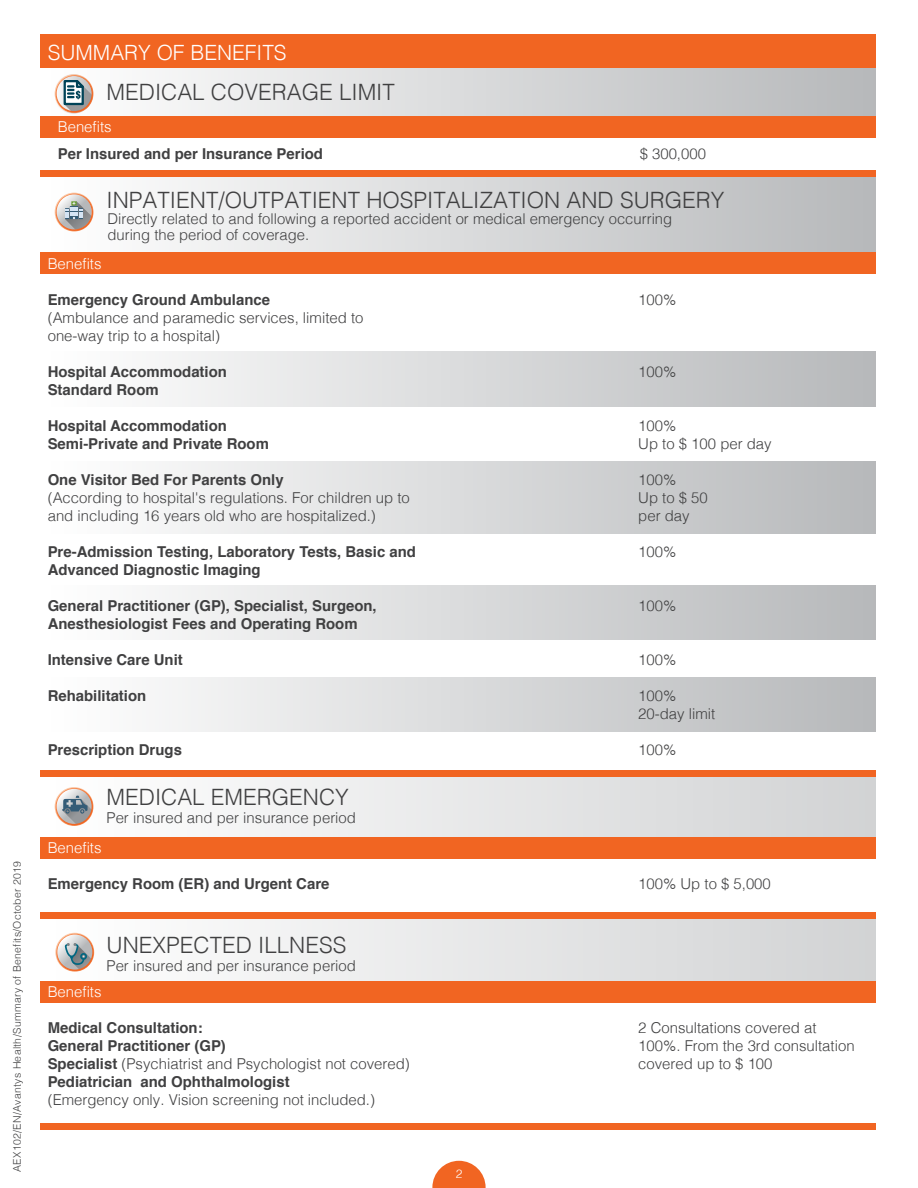
<style>
.page{position:relative;width:918px;height:1188px;background:#fff}
.page>*{position:absolute;margin:0;border:0;box-sizing:border-box;transform-origin:0 0}
.t1{font:300 22.5px "Helvetica";color:#404041}
.t2{font:300 21px "Helvetica";color:#fff}
.t3{font:700 15px/18px "Helvetica";color:#404041}
.t4{font:300 15px/18px "Helvetica";color:#404041}
.t5{font:300 15px "Helvetica";color:#fff}
.t6{font:300 14.85px/16.2px "Helvetica";color:#404041}
.t7{font:300 12px "Helvetica";color:#fff}
.t8{font:300 10.5px "Helvetica";letter-spacing:.03em;color:#404041}
.s1{font-weight:300}
</style>
<div class="page">
<div style="left:40px;top:916px;width:836px;height:66px;background:linear-gradient(to right,#fff,#d2d3d4)"></div>
<svg style="left:55px;top:933px;width:39px;height:39px"></svg>
<div style="left:40px;top:777px;width:836px;height:63px;background:linear-gradient(to right,#fff,#d2d3d4)"></div>
<div style="left:40px;top:837px;width:836px;height:22px;background:#f16522"></div>
<svg style="left:55px;top:787px;width:39px;height:39px"></svg>
<svg style="left:432px;top:1161px;width:54px;height:27px"></svg>
<div style="left:40px;top:35px;width:836px;height:35px;background:#f16522"></div>
<div style="left:40px;top:69px;width:836px;height:48px;background:linear-gradient(to right,#fff,#b7b8bb)"></div>
<div style="left:40px;top:176px;width:836px;height:77px;background:linear-gradient(to right,#fff,#b7b9bb)"></div>
<div style="left:40px;top:116px;width:836px;height:22px;background:#f16522"></div>
<div style="left:40px;top:351px;width:836px;height:56px;background:linear-gradient(to right,#fff,#b7b8bb)"></div>
<div style="left:40px;top:461px;width:836px;height:73px;background:linear-gradient(to right,#fff,#b7b8bb)"></div>
<div style="left:40px;top:585px;width:836px;height:55px;background:linear-gradient(to right,#fff,#b7b8bb)"></div>
<div style="left:40px;top:678px;width:836px;height:54px;background:linear-gradient(to right,#fff,#b7b8bb)"></div>
<div style="left:40px;top:252px;width:836px;height:22px;background:#f16522"></div>
<div style="left:40px;top:770px;width:836px;height:7px;background:#f16522"></div>
<div style="left:40px;top:1123px;width:836px;height:7px;background:#f16522"></div>
<div style="left:40px;top:912px;width:836px;height:7px;background:#f16522"></div>
<div style="left:40px;top:170px;width:836px;height:6px;background:#f16522"></div>
<svg style="left:55px;top:193px;width:39px;height:39px"></svg>
<svg style="left:54px;top:74px;width:39px;height:40px"></svg>
<svg style="left:55px;top:74px;width:39px;height:39px"></svg>
<div style="left:40px;top:981px;width:836px;height:21px;background:#f16522"></div>
<p class="t8" style="left:8px;top:1172px;width:313px;rotate:-90deg">AEX102/EN/Avantys Health/Summary of Benefits/October 2019</p>
<h2 class="t2" style="left:48px;top:34px;width:241px">SUMMARY OF BENEFITS</h2>
<h1 class="t1" style="left:107px;top:73px;width:290px">MEDICAL COVERAGE LIMIT</h1>
<p class="t5" style="left:58px;top:114px;width:55px">Benefits</p>
<p class="t3" style="left:58px;top:145px;width:267px">Per Insured and per Insurance Period</p>
<p class="t4" style="left:640px;top:144px;width:68px">$ 300,000</p>
<h1 class="t1" style="left:107px;top:181px;width:619px">INPATIENT/OUTPATIENT HOSPITALIZATION AND SURGERY</h1>
<p class="t6" style="left:107px;top:210px;width:566px">Directly related to and following a reported accident or medical emergency occurring during the period of coverage.</p>
<p class="t5" style="left:48px;top:251px;width:55px">Benefits</p>
<p class="t3" style="left:48px;top:291px;width:224px">Emergency Ground Ambulance</p>
<p class="t4" style="left:48px;top:307px;width:317px">(Ambulance and paramedic services, limited to one-way trip to a hospital)</p>
<p class="t3" style="left:48px;top:363px;width:181px">Hospital Accommodation<br>Standard Room</p>
<p class="t3" style="left:48px;top:417px;width:223px">Hospital Accommodation<br>Semi-Private and Private Room</p>
<p class="t3" style="left:48px;top:471px;width:237px">One Visitor Bed For Parents Only</p>
<p class="t4" style="left:48px;top:487px;width:364px">(According to hospital's regulations. For children up to and including 16 years old who are hospitalized.)</p>
<p class="t3" style="left:48px;top:543px;width:370px">Pre-Admission Testing, Laboratory Tests, Basic and<br>Advanced Diagnostic Imaging</p>
<p class="t3" style="left:48px;top:597px;width:331px">General Practitioner (GP), Specialist, Surgeon,<br>Anesthesiologist Fees and Operating Room</p>
<p class="t3" style="left:48px;top:651px;width:137px">Intensive Care Unit</p>
<p class="t3" style="left:48px;top:687px;width:100px">Rehabilitation</p>
<p class="t3" style="left:48px;top:741px;width:136px">Prescription Drugs</p>
<h1 class="t1" style="left:107px;top:778px;width:244px">MEDICAL EMERGENCY</h1>
<p class="t4" style="left:107px;top:808px;width:251px">Per insured and per insurance period</p>
<p class="t4" style="left:638px;top:289px;width:40px">100%</p>
<p class="t4" style="left:638px;top:361px;width:40px">100%</p>
<p class="t4" style="left:638px;top:415px;width:135px">100%<br>Up to $ 100 per day</p>
<p class="t4" style="left:638px;top:469px;width:71px">100%<br>Up to $ 50 per day</p>
<p class="t4" style="left:638px;top:541px;width:40px">100%</p>
<p class="t4" style="left:638px;top:595px;width:40px">100%</p>
<p class="t4" style="left:638px;top:649px;width:40px">100%</p>
<p class="t4" style="left:638px;top:685px;width:79px">100%<br>20-day limit</p>
<p class="t4" style="left:638px;top:739px;width:40px">100%</p>
<p class="t5" style="left:48px;top:835px;width:55px">Benefits</p>
<p class="t3" style="left:48px;top:875px;width:283px">Emergency Room (ER) and Urgent Care</p>
<p class="t4" style="left:638px;top:874px;width:134px">100% Up to $ 5,000</p>
<h1 class="t1" style="left:107px;top:926px;width:241px">UNEXPECTED ILLNESS</h1>
<p class="t4" style="left:107px;top:956px;width:251px">Per insured and per insurance period</p>
<p class="t5" style="left:48px;top:979px;width:55px">Benefits</p>
<p class="t3" style="left:48px;top:1019px;width:364px">Medical Consultation:<br>General Practitioner (GP)<br>Specialist <span class="s1">(Psychiatrist and Psychologist not covered)<br></span>Pediatrician and Ophthalmologist</p>
<p class="t4" style="left:48px;top:1090px;width:329px">(Emergency only. Vision screening not included.)</p>
<p class="t7" style="left:456px;top:1163px;width:8px">2</p>
<p class="t4" style="left:638px;top:1018px;width:218px">2 Consultations covered at<br>100%. From the 3rd consultation covered up to $ 100</p>
</div>
